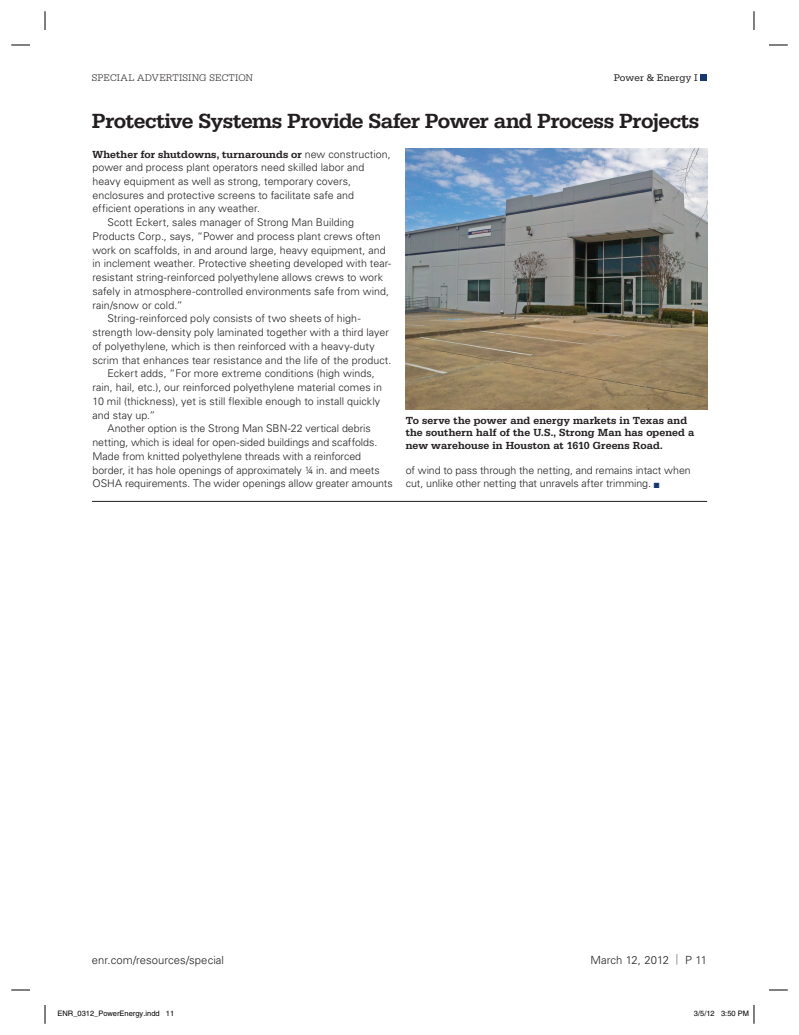
<style>
.page{position:relative;width:799px;height:1035px;background:#fff}
.page>*{position:absolute;margin:0;border:0;box-sizing:border-box;transform-origin:0 0}
.t1{font:500 21.25px "Serifa";letter-spacing:-.02em;color:#231f20}
.t2{font:300 11.25px "Univers LT Std";letter-spacing:.005em;color:#231f20}
.t3{font:300 10.62px/13.8px "Univers LT Std";letter-spacing:.005em;color:#231f20}
.t4{font:500 10.62px/12.5px "Serifa";letter-spacing:.01em;color:#231f20}
.t5{font:300 10px "Serifa";letter-spacing:.015em;color:#231f20}
.t6{font:10px "Serifa";letter-spacing:.01em;color:#231f20}
.t7{font:7.5px "Helvetica";color:#000}
.s1{font-family:"Univers LT Std";font-weight:300}
.s2{color:#17386e}
.s3{font-size:10.62px;color:#6c6d70}
</style>
<div class="page">
<div style="left:700px;top:74px;width:7px;height:7px;background:#17386e"></div>
<hr style="left:92px;top:501px;width:615px;height:1px;background:#231f20">
<img style="left:406px;top:148px;width:301px;height:261px">
<svg style="left:11px;top:44px;width:19px;height:2px"></svg>
<svg style="left:769px;top:44px;width:19px;height:2px"></svg>
<svg style="left:11px;top:989px;width:19px;height:2px"></svg>
<svg style="left:769px;top:989px;width:19px;height:2px"></svg>
<svg style="left:44px;top:11px;width:2px;height:19px"></svg>
<svg style="left:44px;top:1005px;width:2px;height:19px"></svg>
<svg style="left:753px;top:11px;width:2px;height:19px"></svg>
<svg style="left:753px;top:1005px;width:2px;height:19px"></svg>
<p class="t5" style="left:92px;top:72px;width:163px">SPECIAL ADVERTISING SECTION</p>
<p class="t6" style="left:614px;top:72px;width:85px">Power &amp; Energy I</p>
<h1 class="t1" style="left:92px;top:109px;width:609px">Protective Systems Provide Safer Power and Process Projects</h1>
<p class="t4" style="left:92px;top:148px;width:300px">Whether for shutdowns, turnarounds or <span class="s1">new construction,</span></p>
<p class="t3" style="left:92px;top:161px;width:274px">power and process plant operators need skilled labor and heavy equipment as well as strong, temporary covers, enclosures and protective screens to facilitate safe and efficient operations in any weather.</p>
<p class="t3" style="left:107px;top:216px;width:248px">Scott Eckert, sales manager of Strong Man Building</p>
<p class="t3" style="left:92px;top:229px;width:290px">Products Corp., says, “Power and process plant crews often</p>
<p class="t3" style="left:92px;top:243px;width:295px">work on scaffolds, in and around large, heavy equipment, and</p>
<p class="t3" style="left:92px;top:257px;width:300px">in inclement weather. Protective sheeting developed with tear-</p>
<p class="t3" style="left:92px;top:271px;width:292px">resistant string-reinforced polyethylene allows crews to work</p>
<p class="t3" style="left:92px;top:284px;width:298px">safely in atmosphere-controlled environments safe from wind,</p>
<p class="t3" style="left:92px;top:298px;width:92px">rain/snow or cold.”</p>
<p class="t3" style="left:107px;top:312px;width:255px">String-reinforced poly consists of two sheets of high-</p>
<p class="t3" style="left:92px;top:326px;width:298px">strength low-density poly laminated together with a third layer</p>
<p class="t3" style="left:92px;top:339px;width:284px">of polyethylene, which is then reinforced with a heavy-duty</p>
<p class="t3" style="left:92px;top:353px;width:300px">scrim that enhances tear resistance and the life of the product.</p>
<p class="t3" style="left:107px;top:367px;width:269px">Eckert adds, “For more extreme conditions (high winds,</p>
<p class="t3" style="left:92px;top:381px;width:291px">rain, hail, etc.), our reinforced polyethylene material comes in</p>
<p class="t3" style="left:92px;top:394px;width:289px">10 mil (thickness), yet is still flexible enough to install quickly</p>
<p class="t3" style="left:92px;top:408px;width:64px">and stay up.”</p>
<p class="t3" style="left:107px;top:422px;width:265px">Another option is the Strong Man SBN-22 vertical debris</p>
<p class="t3" style="left:92px;top:436px;width:286px">netting, which is ideal for open-sided buildings and scaffolds.</p>
<p class="t3" style="left:92px;top:449px;width:270px">Made from knitted polyethylene threads with a reinforced</p>
<p class="t3" style="left:92px;top:463px;width:289px">border, it has hole openings of approximately ¼ in. and meets</p>
<p class="t3" style="left:92px;top:477px;width:302px">OSHA requirements. The wider openings allow greater amounts</p>
<p class="t4" style="left:406px;top:414px;width:290px">To serve the power and energy markets in Texas and the southern half of the U.S., Strong Man has opened a new warehouse in Houston at 1610 Greens Road.</p>
<p class="t3" style="left:406px;top:463px;width:286px">of wind to pass through the netting, and remains intact when cut, unlike other netting that unravels after trimming. <span class="s2">■</span></p>
<p class="t2" style="left:92px;top:953px;width:134px">enr.com/resources/special</p>
<p class="t2" style="left:590px;top:953px;width:118px">March 12, 2012 <span class="s3">|</span> P 11</p>
<p class="t7" style="left:58px;top:1009px;width:118px">ENR_0312_PowerEnergy.indd 11</p>
<p class="t7" style="left:694px;top:1009px;width:57px">3/5/12 3:50 PM</p>
</div>
